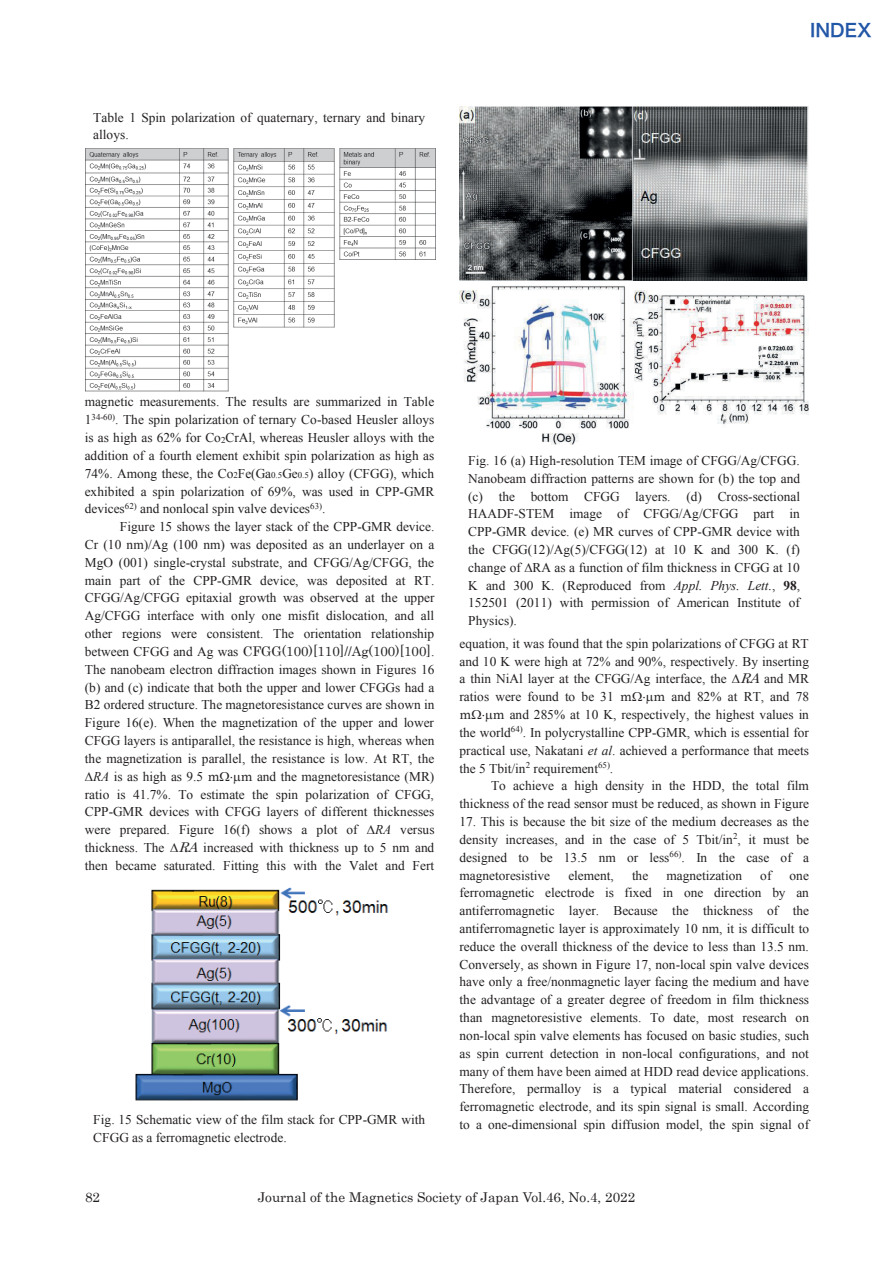
<style>
.page{position:relative;width:893px;height:1263px;background:#fff}
.page>*{position:absolute;margin:0;border:0;box-sizing:border-box;transform-origin:0 0}
.t1{font:18px "Hira Kaku Pro W6";color:#2256a6}
.t2{font:13.5px "Century";color:#231f20}
.t3{font:13.35px/17.9px "Times New Roman";color:#231f20;text-align:justify}
.t4{font:13.35px "Century";color:#231f20}
.s1{font-size:8.85px}
.s2{font-family:"Times New Roman"}
.s3{font-style:italic}
.s4{font-family:"Century"}
.s5{font-family:"Century";font-style:italic}
.s6{font-weight:700}
</style>
<div class="page">
<img style="left:86px;top:148px;width:349px;height:244px">
<img style="left:135px;top:887px;width:253px;height:214px">
<img style="left:459px;top:106px;width:350px;height:339px">
<p class="t3" style="left:93px;top:108px;width:333px">Table 1 Spin polarization of quaternary, ternary and binary alloys.</p>
<h1 class="t1" style="left:810px;top:14px;width:63px">INDEX</h1>
<p class="t3" style="left:85px;top:393px;width:351px">magnetic measurements. The results are summarized in Table 1<sup>34-60)</sup>. The spin polarization of ternary Co-based Heusler alloys is as high as 62% for Co<span class="s1">2</span>CrAl, whereas Heusler alloys with the addition of a fourth element exhibit spin polarization as high as 74%. Among these, the Co<span class="s1">2</span>Fe(Ga<span class="s1">0.5</span>Ge<span class="s1">0.5</span>) alloy (CFGG), which exhibited a spin polarization of 69%, was used in CPP-GMR devices<sup>62)</sup> and nonlocal spin valve devices<sup>63)</sup>.</p>
<p class="t3" style="left:85px;top:518px;width:351px;text-indent:35px">Figure 15 shows the layer stack of the CPP-GMR device.<br>Cr (10 nm)/Ag (100 nm) was deposited as an underlayer on a MgO (001) single-crystal substrate, and CFGG/Ag/CFGG, the main part of the CPP-GMR device, was deposited at RT.<br>CFGG/Ag/CFGG epitaxial growth was observed at the upper Ag/CFGG interface with only one misfit dislocation, and all other regions were consistent. The orientation relationship</p>
<p class="t4" style="left:85px;top:640px;width:351px"><span class="s2">between CFGG and Ag was</span> CFGG(100)[110]//Ag(100)[100]<span class="s2">.</span></p>
<p class="t3" style="left:85px;top:660px;width:351px">The nanobeam electron diffraction images shown in Figures 16</p>
<p class="t3" style="left:85px;top:678px;width:351px">(b) and (c) indicate that both the upper and lower CFGGs had a</p>
<p class="t3" style="left:85px;top:696px;width:351px">B2 ordered structure. The magnetoresistance curves are shown in</p>
<p class="t3" style="left:85px;top:714px;width:351px">Figure 16(e). When the magnetization of the upper and lower</p>
<p class="t3" style="left:85px;top:731px;width:351px">CFGG layers is antiparallel, the resistance is high, whereas when</p>
<p class="t3" style="left:85px;top:749px;width:351px">the magnetization is parallel, the resistance is low. At RT, the</p>
<p class="t3" style="left:93px;top:767px;width:128px"><span class="s3">RA</span> is as high as 9.5 <span class="s4">m</span></p>
<p class="t3" style="left:85px;top:767px;width:351px;text-indent:156px"><span class="s4">m</span> and the magnetoresistance (MR) ratio is 41.7%. To estimate the spin polarization of CFGG, CPP-GMR devices with CFGG layers of different thicknesses were prepared. Figure 16(f) shows a plot of</p>
<p class="t3" style="left:85px;top:820px;width:351px;text-indent:290px"><span class="s3">RA</span> versus thickness. The <span class="s5">RA</span>increased with thickness up to 5 nm and then became saturated. Fitting this with the Valet and Fert</p>
<p class="t3" style="left:93px;top:1110px;width:333px">Fig. 15 Schematic view of the film stack for CPP-GMR with<br>CFGG as a ferromagnetic electrode.</p>
<p class="t3" style="left:468px;top:451px;width:333px">Fig. 16 (a) High-resolution TEM image of CFGG/Ag/CFGG.<br>Nanobeam diffraction patterns are shown for (b) the top and (c) the bottom CFGG layers. (d) Cross-sectional HAADF-STEM image of CFGG/Ag/CFGG part in CPP-GMR device. (e) MR curves of CPP-GMR device with the CFGG(12)/Ag(5)/CFGG(12) at 10 K and 300 K. (f) change of RA as a function of film thickness in CFGG at 10<br>K and 300 K. (Reproduced from <span class="s3">Appl. Phys. Lett.</span>, <span class="s6">98</span>, 152501 (2011) with permission of American Institute of Physics).</p>
<p class="t3" style="left:459px;top:634px;width:351px">equation, it was found that the spin polarizations of CFGG at RT and 10 K were high at 72% and 90%, respectively. By inserting a thin NiAl layer at the CFGG/Ag interface, the <span class="s5">RA</span>and MR ratios were found to be 31 <span class="s4">m</span></p>
<p class="t3" style="left:653px;top:688px;width:157px"><span class="s4">m</span> and 82% at RT, and 78</p>
<p class="t3" style="left:459px;top:705px;width:351px;text-indent:33px"><span class="s4">m</span> and 285% at 10 K, respectively, the highest values in the world<sup>64)</sup>. In polycrystalline CPP-GMR, which is essential for practical use, Nakatani <span class="s3">et al</span>. achieved a performance that meets the 5 Tbit/in<sup>2</sup> requirement<sup>65)</sup>.</p>
<p class="t3" style="left:459px;top:777px;width:351px;text-align:right">To achieve a high density in the HDD, the total film thickness of the read sensor must be reduced, as shown in Figure</p>
<p class="t3" style="left:459px;top:812px;width:351px">17. This is because the bit size of the medium decreases as the density increases, and in the case of 5 Tbit/in<sup>2</sup>, it must be designed to be 13.5 nm or less<sup>66)</sup>. In the case of a magnetoresistive</p>
<p class="t4" style="left:459px;top:703px;width:13px">m</p>
<p class="t3" style="left:568px;top:866px;width:47px">element,</p>
<p class="t3" style="left:632px;top:866px;width:18px">the</p>
<p class="t3" style="left:666px;top:866px;width:77px">magnetization</p>
<p class="t3" style="left:760px;top:866px;width:13px">of</p>
<p class="t3" style="left:459px;top:866px;width:351px;text-indent:330px">one ferromagnetic electrode is fixed in one direction by an antiferromagnetic layer. Because the thickness of the antiferromagnetic layer is approximately 10 nm, it is difficult to reduce the overall thickness of the device to less than 13.5 nm.<br>Conversely, as shown in Figure 17, non-local spin valve devices have only a free/nonmagnetic layer facing the medium and have the advantage of a greater degree of freedom in film thickness than magnetoresistive elements. To date, most research on non-local spin valve elements has focused on basic studies, such as spin current detection in non-local configurations, and not many of them have been aimed at HDD read device applications.<br>Therefore, permalloy is a typical material considered a ferromagnetic electrode, and its spin signal is small. According to a one-dimensional spin diffusion model, the spin signal of</p>
<p class="t2" style="left:85px;top:1186px;width:17px">82</p>
<p class="t2" style="left:258px;top:1186px;width:379px">Journal of the Magnetics Society of Japan Vol.46, No.4, 2022</p>
</div>
